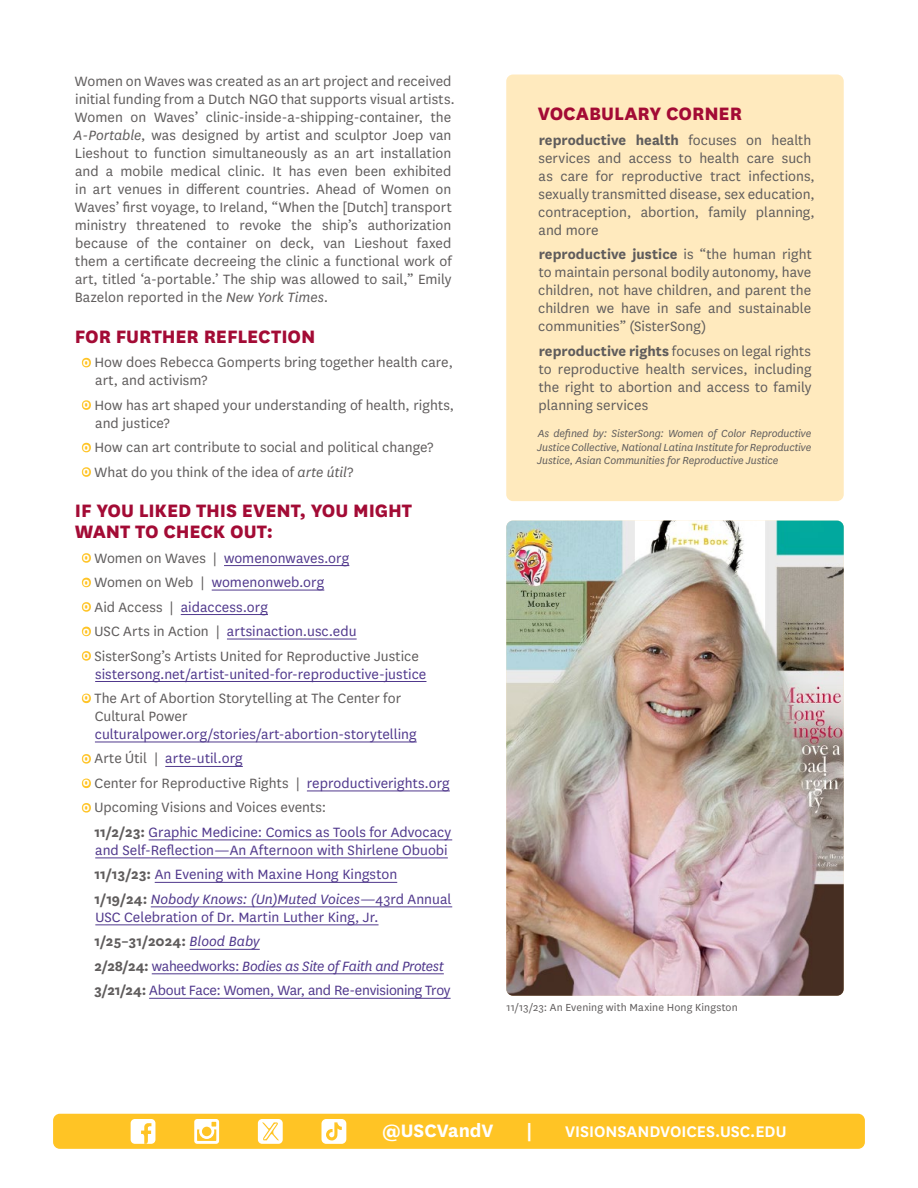
<style>
.page{position:relative;width:918px;height:1188px;background:#fff}
.page>*{position:absolute;margin:0;border:0;box-sizing:border-box;transform-origin:0 0}
.t1{font:800 21px/21px "National";letter-spacing:-.005em;color:#a30b35}
.t2{font:700 21px "National";color:#fff}
.t3{font:600 18px "National";color:#fff}
.t4{font:15.75px/18px "National";color:#5f5c5c}
.t5{font:15.75px/24.5px "National";color:#50388c}
.t6{font:italic 12px/13.5px "National";letter-spacing:-.01em;color:#5f5c5c;text-align:justify}
.t7{font:12px "National";letter-spacing:.01em;color:#5f5c5c}
.s1{font-style:italic}
.s2{font-weight:700;font-size:13.5px;color:#ffc425}
.s3{color:#50388c}
.s4{color:#5f5c5c}
.s5{font-weight:700;color:#5f5c5c}
.s6{font-weight:700}
</style>
<div class="page">
<hr style="left:224px;top:565px;width:125px;height:1px;background:#50388c">
<hr style="left:212px;top:590px;width:112px;height:1px;background:#50388c">
<hr style="left:181px;top:614px;width:87px;height:1px;background:#50388c">
<hr style="left:227px;top:639px;width:130px;height:1px;background:#50388c">
<hr style="left:95px;top:681px;width:331px;height:1px;background:#50388c">
<hr style="left:95px;top:742px;width:322px;height:1px;background:#50388c">
<hr style="left:165px;top:766px;width:78px;height:1px;background:#50388c">
<hr style="left:307px;top:790px;width:143px;height:1px;background:#50388c">
<hr style="left:149px;top:839px;width:303px;height:1px;background:#50388c">
<hr style="left:95px;top:857px;width:353px;height:1px;background:#50388c">
<hr style="left:155px;top:882px;width:242px;height:1px;background:#50388c">
<hr style="left:151px;top:906px;width:301px;height:1px;background:#50388c">
<hr style="left:95px;top:924px;width:284px;height:1px;background:#50388c">
<hr style="left:190px;top:949px;width:70px;height:1px;background:#50388c">
<hr style="left:152px;top:973px;width:292px;height:1px;background:#50388c">
<hr style="left:149px;top:998px;width:302px;height:1px;background:#50388c">
<div style="left:506px;top:75px;width:338px;height:426px;background:#ffeabe;border-radius:7px"></div>
<img style="left:506px;top:521px;width:338px;height:475px">
<div style="left:53px;top:1114px;width:812px;height:35px;background:#ffc425;border-radius:7px"></div>
<div style="left:131px;top:1119px;width:24px;height:25px;background:#fff;border-radius:4px"></div>
<svg style="left:141px;top:1123px;width:10px;height:21px"></svg>
<svg style="left:194px;top:1119px;width:25px;height:25px"></svg>
<div style="left:258px;top:1119px;width:25px;height:25px;background:#fff;border-radius:4px"></div>
<svg style="left:262px;top:1122px;width:17px;height:18px"></svg>
<div style="left:322px;top:1119px;width:24px;height:25px;background:#fff;border-radius:5px"></div>
<svg style="left:326px;top:1122px;width:16px;height:19px"></svg>
<p class="t4" style="left:74px;top:72px;width:383px">Women on Waves was created as an art project and received initial funding from a Dutch NGO that supports visual artists.<br>Women on Waves’ clinic-inside-a-shipping-container, the <span class="s1">A-Portable</span>, was designed by artist and sculptor Joep van Lieshout to function simultaneously as an art installation and a mobile medical clinic. It has even been exhibited in art venues in different countries. Ahead of Women on Waves’ first voyage, to Ireland, “When the [Dutch] transport ministry threatened to revoke the ship’s authorization because of the container on deck, van Lieshout faxed them a certificate decreeing the clinic a functional work of art, titled ‘a-portable.’ The ship was allowed to sail,” Emily Bazelon reported in the <span class="s1">New York Times</span>.</p>
<h1 class="t1" style="left:75px;top:324px;width:242px">FOR FURTHER REFLECTION</h1>
<p class="t4" style="left:95px;top:353px;width:359px;text-indent:-12px"><span class="s2">o</span> How does Rebecca Gomperts bring together health care, art, and activism?</p>
<p class="t4" style="left:95px;top:395px;width:361px;text-indent:-12px"><span class="s2">o</span> How has art shaped your understanding of health, rights, and justice?</p>
<p class="t4" style="left:83px;top:434px;width:352px;line-height:24.5px"><span class="s2">o</span> How can art contribute to social and political change? <span class="s2">o</span> What do you think of the idea of <span class="s1">arte útil</span>?</p>
<h1 class="t1" style="left:75px;top:499px;width:339px">IF YOU LIKED THIS EVENT, YOU MIGHT<br>WANT TO CHECK OUT:</h1>
<p class="t4" style="left:83px;top:545px;width:338px;line-height:24.5px"><span class="s2">o</span> Women on Waves | <span class="s3">womenonwaves.org<br></span><span class="s2">o</span> Women on Web | <span class="s3">womenonweb.org<br></span><span class="s2">o</span> Aid Access | <span class="s3">aidaccess.org<br></span><span class="s2">o</span> USC Arts in Action | <span class="s3">artsinaction.usc.edu<br></span><span class="s2">o</span> SisterSong’s Artists United for Reproductive Justice</p>
<p class="t5" style="left:83px;top:661px;width:345px;text-indent:12px">sistersong.net/artist-united-for-reproductive-justice <span class="s2">o</span> <span class="s4">The Art of Abortion Storytelling at The Center for</span></p>
<p class="t4" style="left:95px;top:706px;width:94px">Cultural Power</p>
<p class="t5" style="left:83px;top:721px;width:368px;text-indent:12px">culturalpower.org/stories/art-abortion-storytelling<br><span class="s2">o</span> <span class="s4">Arte Útil |</span> arte-util.org<br><span class="s2">o</span> <span class="s4">Center for Reproductive Rights |</span> reproductiverights.org <span class="s2">o</span> <span class="s4">Upcoming Visions and Voices events:</span></p>
<p class="t5" style="left:94px;top:822px;width:358px;line-height:18px"><span class="s5">11/2/23:</span> Graphic Medicine: Comics as Tools for Advocacy and Self-Reflection—An Afternoon with Shirlene Obuobi</p>
<p class="t5" style="left:94px;top:862px;width:359px"><span class="s5">11/13/23:</span> An Evening with Maxine Hong Kingston<br><span class="s5">1/19/24:</span> <span class="s1">Nobody Knows: (Un)Muted Voices</span>—43rd Annual</p>
<p class="t5" style="left:94px;top:904px;width:358px">USC Celebration of Dr. Martin Luther King, Jr.<br><span class="s5">1/25–31/2024:</span> <span class="s1">Blood Baby<br></span><span class="s5">2/28/24:</span> waheedworks: <span class="s1">Bodies as Site of Faith and Protest </span><span class="s5">3/21/24:</span> About Face: Women, War, and Re-envisioning Troy</p>
<h1 class="t1" style="left:538px;top:102px;width:206px">VOCABULARY CORNER</h1>
<p class="t4" style="left:538px;top:130px;width:278px"><span class="s6">reproductive health</span> focuses on health services and access to health care such as care for reproductive tract infections, sexually transmitted disease, sex education, contraception, abortion, family planning, and more</p>
<p class="t4" style="left:538px;top:245px;width:275px;text-align:justify"><span class="s6">reproductive justice</span> is “the human right to maintain personal bodily autonomy, have children, not have children, and parent the children we have in safe and sustainable communities” (SisterSong)</p>
<p class="t4" style="left:539px;top:341px;width:275px;text-align:justify"><span class="s6">reproductive rights</span> focuses on legal rights to reproductive health services, including the right to abortion and access to family planning services</p>
<p class="t6" style="left:537px;top:427px;width:275px">As defined by: SisterSong: Women of Color Reproductive Justice Collective, National Latina Institute for Reproductive Justice, Asian Communities for Reproductive Justice</p>
<p class="t7" style="left:507px;top:999px;width:233px">11/13/23: An Evening with Maxine Hong Kingston</p>
<h1 class="t2" style="left:382px;top:1116px;width:113px">@USCVandV</h1>
<h1 class="t2" style="left:526px;top:1116px;width:8px">|</h1>
<p class="t3" style="left:565px;top:1119px;width:223px">VISIONSANDVOICES.USC.EDU</p>
</div>
